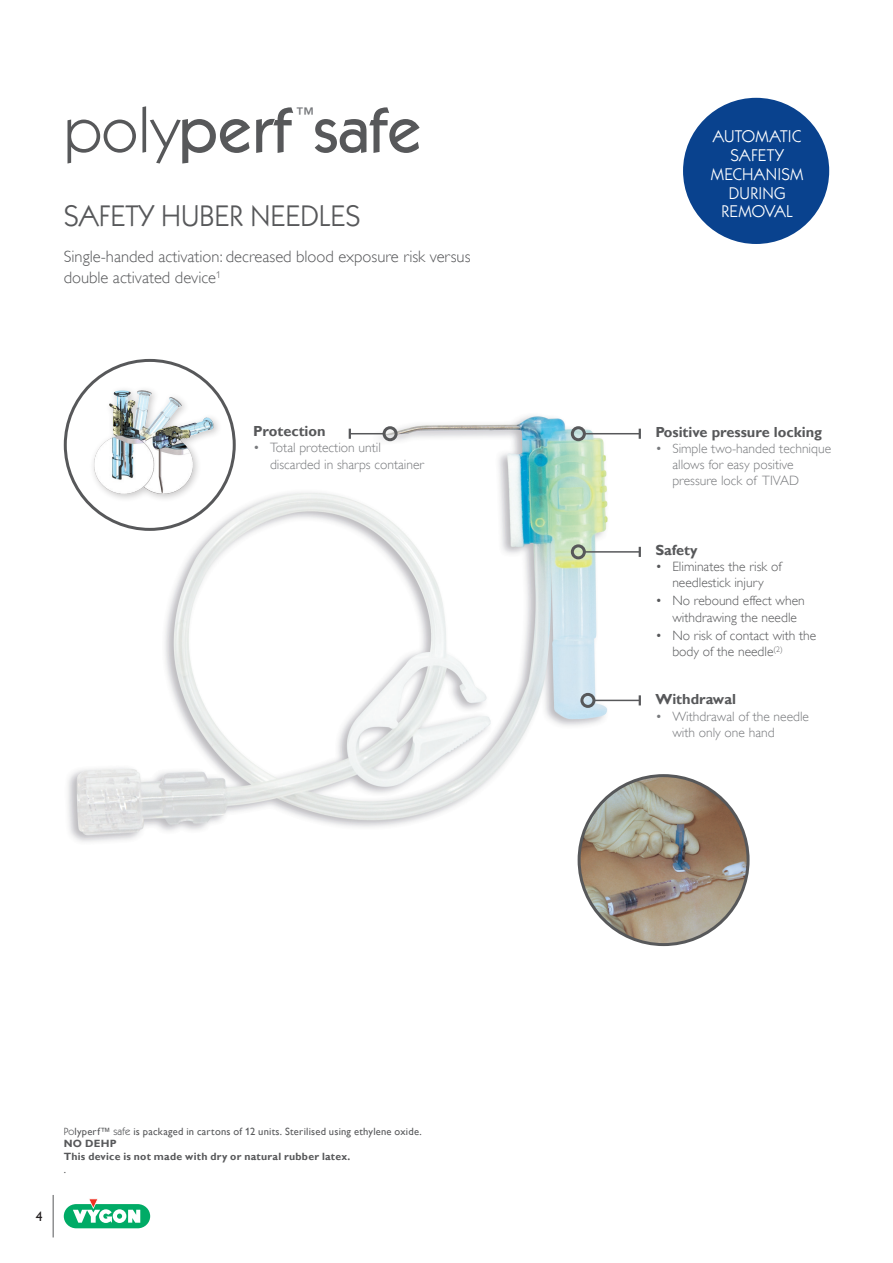
<style>
.page{position:relative;width:893px;height:1263px;background:#fff}
.page>*{position:absolute;margin:0;border:0;box-sizing:border-box;transform-origin:0 0}
.Titre_principal{font:500 63px "ITC Kabel Std";color:#57585a}
.Titre_principal-2{font:30px "ITC Kabel Std";color:#57585a}
.Titre_principal-3{font:500 18.3px "ITC Kabel Std";color:#787a7d}
.A5_Heading_28_28{font:17.1px/18.8px "ITC Kabel Std";letter-spacing:.015em;color:#fff;text-align:center}
.A4_Body_copy_11_14pt{font:300 16.5px/21px "Gill Alt One";color:#57585a}
.Texte_courant{font:700 14.55px "Gill Alt One";color:#57585a}
.t1{font:300 13.5px/16.2px "Gill Alt One";color:#787a7d}
.t2{font:300 13.5px/16.2px "Gill Alt One";color:#57585a}
.t3{font:13.5px "Gill Alt One";color:#231f20}
.t4{font:10.5px "Gill Alt One";letter-spacing:.02em;color:#57585a}
.t5{font:700 10.5px "Gill Alt One";letter-spacing:.025em;color:#57585a}
.s1{font-weight:400}
.s2{font-family:"ITC Kabel Std"}
</style>
<div class="page">
<div style="left:64px;top:1204px;width:86px;height:24px;background:#00ab66;border-radius:12px"></div>
<svg style="left:73px;top:1198px;width:67px;height:25px"></svg>
<hr style="left:53px;top:1195px;width:1px;height:42px;background:#57585a">
<img style="left:63px;top:368px;width:592px;height:492px">
<div style="left:683px;top:98px;width:146px;height:146px;background:#09428e;border-radius:50%"></div>
<hr style="left:584px;top:551px;width:56px;height:2px;background:#57585a">
<svg style="left:639px;top:547px;width:2px;height:10px"></svg>
<div style="left:571px;top:544px;width:15px;height:15px;border:3px solid #57585a;border-radius:50%"></div>
<hr style="left:594px;top:700px;width:46px;height:1px;background:#57585a">
<svg style="left:639px;top:695px;width:2px;height:10px"></svg>
<div style="left:580px;top:693px;width:15px;height:15px;border:3px solid #57585a;border-radius:50%"></div>
<hr style="left:350px;top:433px;width:34px;height:1px;background:#57585a">
<svg style="left:349px;top:429px;width:2px;height:10px"></svg>
<div style="left:383px;top:426px;width:15px;height:15px;border:3px solid #57585a;border-radius:50%"></div>
<div style="left:89px;top:385px;width:134px;height:119px;background:#231f20;opacity:.25"></div>
<img style="left:109px;top:390px;width:31px;height:36px">
<img style="left:579px;top:776px;width:169px;height:168px;border-radius:84px">
<hr style="left:584px;top:433px;width:56px;height:1px;background:#57585a">
<svg style="left:639px;top:429px;width:2px;height:10px"></svg>
<div style="left:571px;top:426px;width:15px;height:15px;border:3px solid #57585a;border-radius:50%"></div>
<p class="Titre_principal" style="left:64px;top:93px;width:360px"><span class="s1">poly</span>perf safe</p>
<p class="Titre_principal-3" style="left:296px;top:103px;width:20px">™</p>
<p class="Titre_principal-2" style="left:64px;top:198px;width:298px">SAFETY HUBER NEEDLES</p>
<p class="A4_Body_copy_11_14pt" style="left:64px;top:246px;width:408px">Single-handed activation: decreased blood exposure risk versus double activated device<sup>1</sup></p>
<p class="Texte_courant" style="left:253px;top:423px;width:74px">Protection</p>
<p class="t1" style="left:270px;top:440px;width:155px;text-indent:-17px">• Total protection until discarded in sharps container</p>
<p class="t3" style="left:36px;top:1208px;width:8px">4</p>
<p class="t4" style="left:64px;top:1125px;width:359px"><span class="s2">Po</span>lyperf™ <span class="s2">safe</span> is packaged in cartons of 12 units. Sterilised using ethylene oxide.</p>
<p class="t5" style="left:64px;top:1138px;width:55px">NO DEHP</p>
<p class="t5" style="left:64px;top:1150px;width:288px">This device is not made with dry or natural rubber latex.</p>
<p class="t4" style="left:64px;top:1163px;width:4px">.</p>
<p class="A5_Heading_28_28" style="left:711px;top:127px;width:94px">AUTOMATIC<br>SAFETY<br>MECHANISM<br>DURING<br>REMOVAL</p>
<p class="Texte_courant" style="left:655px;top:423px;width:168px">Positive pressure locking</p>
<p class="t1" style="left:672px;top:440px;width:160px;text-indent:-17px">• Simple two-handed technique allows for easy positive pressure lock of TIVAD</p>
<p class="Texte_courant" style="left:655px;top:541px;width:44px">Safety</p>
<p class="t2" style="left:655px;top:558px;width:128px;text-align:center">• Eliminates the risk of needlestick injury</p>
<p class="t2" style="left:672px;top:593px;width:134px;text-indent:-17px">• No rebound effect when withdrawing the needle</p>
<p class="t2" style="left:672px;top:627px;width:146px;text-indent:-17px">• No risk of contact with the body of the needle<sup>(2)</sup></p>
<p class="Texte_courant" style="left:655px;top:691px;width:82px">Withdrawal</p>
<p class="t1" style="left:672px;top:708px;width:138px;text-indent:-17px">• Withdrawal of the needle with only one hand</p>
</div>
